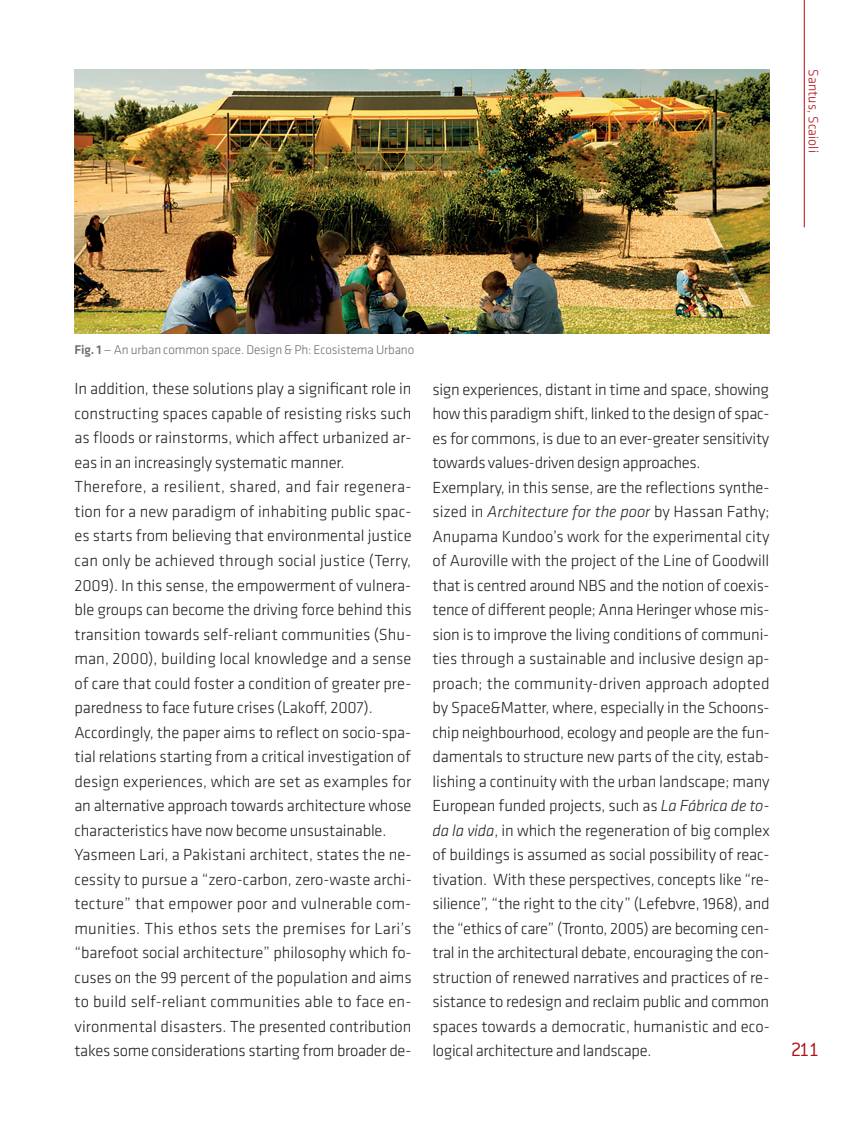
<style>
.page{position:relative;width:844px;height:1141px;background:#fff}
.page>*{position:absolute;margin:0;border:0;box-sizing:border-box;transform-origin:0 0}
.t1{font:300 21px "Conduit ITC";color:#b00d15}
.t2{font:300 16.62px/24.5px "Klavika";letter-spacing:-.01em;color:#231f20}
.t3{font:300 14px "Klavika";color:#b00d15}
.t4{font:300 13.12px "Klavika";letter-spacing:-.01em;color:#6c6d70}
.s1{font-weight:500}
.s2{font-style:italic}
</style>
<div class="page">
<hr style="left:803px;top:0;width:1px;height:227px;background:#b00d15">
<img style="left:74px;top:69px;width:695px;height:265px">
<p class="t3" style="left:820px;top:69px;width:85px;rotate:90deg">Santus, Scaioli</p>
<p class="t4" style="left:74px;top:342px;width:341px"><span class="s1">Fig. 1</span> — An urban common space. Design &amp; Ph: Ecosistema Urbano</p>
<p class="t2" style="left:74px;top:377px;width:338px">In addition, these solutions play a significant role in constructing spaces capable of resisting risks such as floods or rainstorms, which affect urbanized ar&shy;eas in an increasingly systematic manner.<br>Therefore, a resilient, shared, and fair regenera&shy;tion for a new paradigm of inhabiting public spac&shy;es starts from believing that environmental justice can only be achieved through social justice (Terry, 2009). In this sense, the empowerment of vulnera&shy;ble groups can become the driving force behind this transition towards self-reliant communities (Shu&shy;man, 2000), building local knowledge and a sense of care that could foster a condition of greater pre&shy;paredness to face future crises (Lakoff, 2007).<br>Accordingly, the paper aims to reflect on socio-spa&shy;tial relations starting from a critical investigation of design experiences, which are set as examples for an alternative approach towards architecture whose characteristics have now become unsustainable.<br>Yasmeen Lari, a Pakistani architect, states the ne&shy;cessity to pursue a “zero-carbon, zero-waste archi&shy;tecture” that empower poor and vulnerable com&shy;munities. This ethos sets the premises for Lari’s “barefoot social architecture” philosophy which fo&shy;cuses on the 99 percent of the population and aims to build self-reliant communities able to face en&shy;vironmental disasters. The presented contribution takes some considerations starting from broader de-</p>
<p class="t2" style="left:432px;top:377px;width:339px">sign experiences, distant in time and space, showing how this paradigm shift, linked to the design of spac&shy;es for commons, is due to an ever-greater sensitivity towards values-driven design approaches.<br>Exemplary, in this sense, are the reflections synthe&shy;sized in <span class="s2">Architecture for the poor</span> by Hassan Fathy; Anupama Kundoo’s work for the experimental city of Auroville with the project of the Line of Goodwill that is centred around NBS and the notion of coexis&shy;tence of different people; Anna Heringer whose mis&shy;sion is to improve the living conditions of communi&shy;ties through a sustainable and inclusive design ap&shy;proach; the community-driven approach adopted by Space&amp;Matter, where, especially in the Schoons&shy;chip neighbourhood, ecology and people are the fun&shy;damentals to structure new parts of the city, estab&shy;lishing a continuity with the urban landscape; many European funded projects, such as <span class="s2">La Fábrica de to&shy;da la vida</span>, in which the regeneration of big complex of buildings is assumed as social possibility of reac&shy;tivation. With these perspectives, concepts like “re&shy;silience”, “the right to the city” (Lefebvre, 1968), and the “ethics of care” (Tronto, 2005) are becoming cen&shy;tral in the architectural debate, encouraging the con&shy;struction of renewed narratives and practices of re&shy;sistance to redesign and reclaim public and common spaces towards a democratic, humanistic and eco&shy;logical architecture and landscape.</p>
<p class="t1" style="left:790px;top:1038px;width:30px">211</p>
</div>
